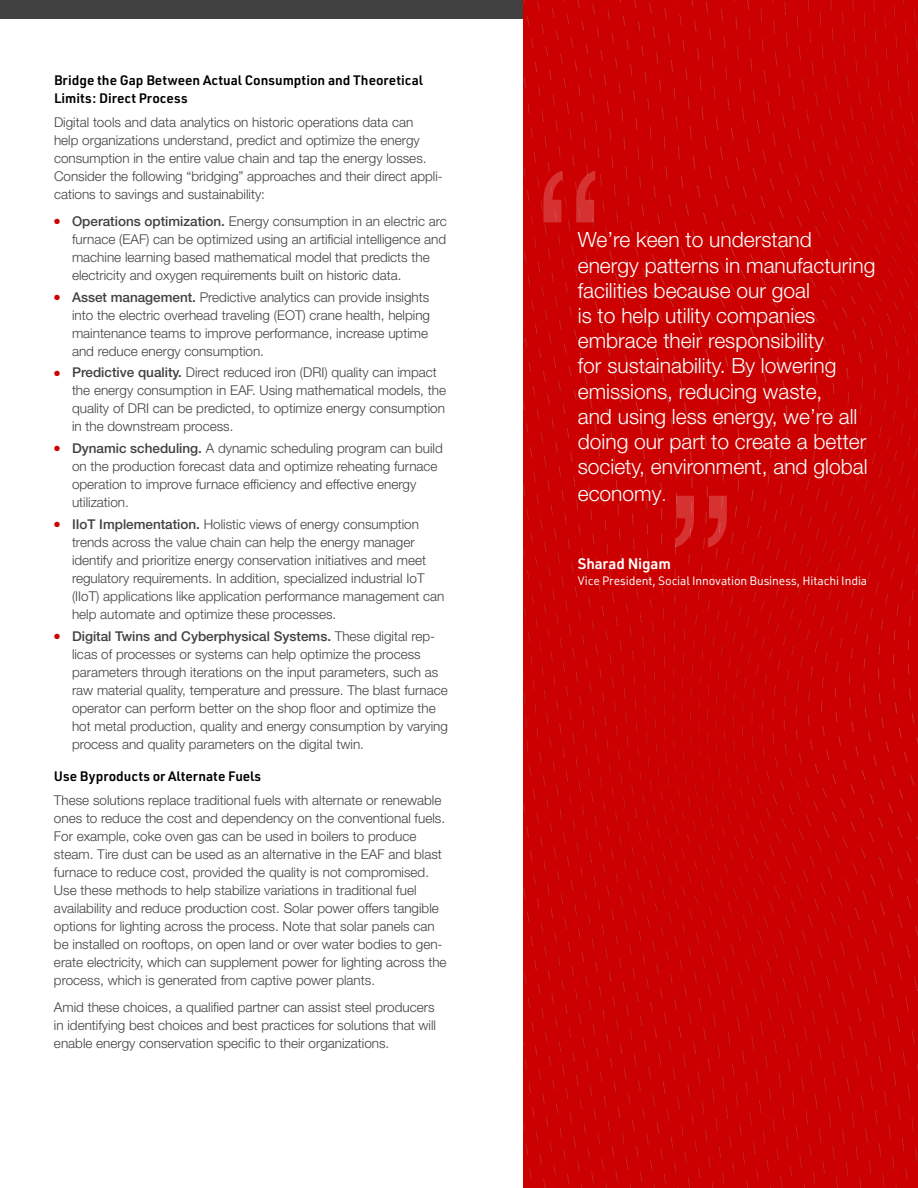
<style>
.page{position:relative;width:918px;height:1188px;background:#fff}
.page>*{position:absolute;margin:0;border:0;box-sizing:border-box;transform-origin:0 0}
.Pull_quote{font:300 21px/25.3px "Helvetica Neue LT Std";color:#fff}
.Pull_quote_-_Atribut{font:600 15px "URWDIN";letter-spacing:-.01em;color:#fff}
.Body{font:300 13.5px/18px "Helvetica Neue LT Std";color:#414141}
.Secondary_Subhead{font:600 13.5px/18px "URWDIN";color:#000101}
.Pull_Quote_Title{font:12px "URWDIN";letter-spacing:-.01em;color:#fff}
.s1{color:#c00}
.s2{font-weight:500}
.s3{font-family:"URWDIN";font-weight:400;font-size:18px}
</style>
<div class="page">
<div style="left:0;top:0;width:918px;height:18px;background:#414141"></div>
<div style="left:523px;top:0;width:395px;height:1188px;background:#c00"></div>
<svg style="left:543px;top:171px;width:52px;height:51px;background:#d01919"></svg>
<svg style="left:675px;top:496px;width:52px;height:51px;background:#d01a1a"></svg>
<p class="Secondary_Subhead" style="left:54px;top:71px;width:371px">Bridge the Gap Between Actual Consumption and Theoretical<br>Limits: Direct Process</p>
<p class="Body" style="left:54px;top:113px;width:390px">Digital tools and data analytics on historic operations data can<br>help organizations understand, predict and optimize the energy consumption in the entire value chain and tap the energy losses.<br>Consider the following “bridging” approaches and their direct appli&shy;cations to savings and sustainability:</p>
<p class="Body" style="left:72px;top:212px;width:376px;text-indent:-18px"><span class="s1">●</span> <span class="s2">Operations optimization.</span> Energy consumption in an electric arc furnace (EAF) can be optimized using an artificial intelligence and machine learning based mathematical model that predicts the electricity and oxygen requirements built on historic data.</p>
<p class="Body" style="left:72px;top:288px;width:360px;text-indent:-18px"><span class="s1">●</span> <span class="s2">Asset management.</span> Predictive analytics can provide insights into the electric overhead traveling (EOT) crane health, helping maintenance teams to improve performance, increase uptime and reduce energy consumption.</p>
<p class="Body" style="left:72px;top:363px;width:376px;text-indent:-18px"><span class="s1">●</span> <span class="s2">Predictive quality.</span> Direct reduced iron (DRI) quality can impact the energy consumption in EAF. Using mathematical models, the quality of DRI can be predicted, to optimize energy consumption in the downstream process.</p>
<p class="Body" style="left:72px;top:439px;width:372px;text-indent:-18px"><span class="s1">●</span> <span class="s2">Dynamic scheduling.</span> A dynamic scheduling program can build on the production forecast data and optimize reheating furnace operation to improve furnace efficiency and effective energy utilization.</p>
<p class="Body" style="left:72px;top:515px;width:374px;text-indent:-18px"><span class="s1">●</span> <span class="s2">IIoT Implementation.</span> Holistic views of energy consumption trends across the value chain can help the energy manager identify and prioritize energy conservation initiatives and meet regulatory requirements. In addition, specialized industrial IoT (IIoT) applications like application performance management can help automate and optimize these processes.</p>
<p class="Body" style="left:72px;top:627px;width:378px;text-indent:-18px"><span class="s1">●</span> <span class="s2">Digital Twins and Cyberphysical Systems.</span> These digital rep&shy;licas of processes or systems can help optimize the process parameters through iterations on the input parameters, such as raw material quality, temperature and pressure. The blast furnace operator can perform better on the shop floor and optimize the hot metal production, quality and energy consumption by varying process and quality parameters on the digital twin.</p>
<p class="Secondary_Subhead" style="left:54px;top:767px;width:209px">Use Byproducts or Alternate Fuels</p>
<p class="Body" style="left:54px;top:791px;width:394px">These solutions replace traditional fuels with alternate or renewable ones to reduce the cost and dependency on the conventional fuels.<br>For example, coke oven gas can be used in boilers to produce steam. Tire dust can be used as an alternative in the EAF and blast furnace to reduce cost, provided the quality is not compromised.<br>Use these methods to help stabilize variations in traditional fuel availability and reduce production cost. Solar power offers tangible options for lighting across the process. Note that solar panels can be installed on rooftops, on open land or over water bodies to gen&shy;erate electricity, which can supplement power for lighting across the process, which is generated from captive power plants.</p>
<p class="Body" style="left:54px;top:998px;width:384px;text-align:justify">Amid these choices, a qualified partner can assist steel producers in identifying best choices and best practices for solutions that will enable energy conservation specific to their organizations.</p>
<p class="Pull_quote" style="left:578px;top:227px;width:299px">We’re keen to understand energy patterns in manufacturing facilities because our goal<br>is to help utility companies embrace their responsibility<br>for sustainability. By lowering emissions, reducing waste,<br>and using less energy, we’re all doing our part to create a better society, environment, and global economy<span class="s3">.</span></p>
<p class="Pull_quote_-_Atribut" style="left:578px;top:553px;width:95px">Sharad Nigam</p>
<p class="Pull_Quote_Title" style="left:578px;top:573px;width:291px">Vice President, Social Innovation Business, Hitachi India</p>
</div>
